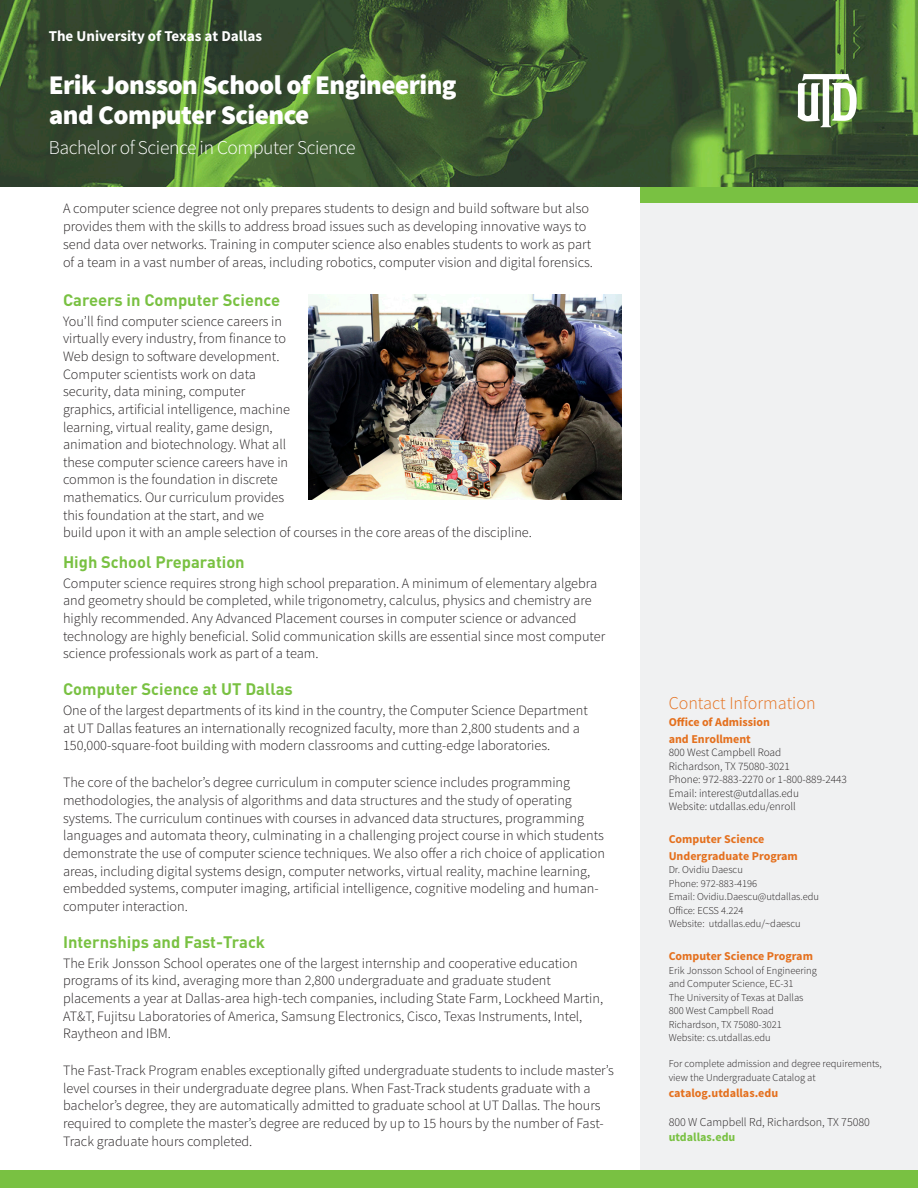
<style>
.page{position:relative;width:918px;height:1188px;background:#fff}
.page>*{position:absolute;margin:0;border:0;box-sizing:border-box;transform-origin:0 0}
.yourName{font:900 27px/30px "Source Sans Pro";letter-spacing:-.02em;color:#fff}
.yourPosition{font:300 19.5px "Source Sans Pro";letter-spacing:-.02em;color:#fff}
.t1{font:300 18px "Source Sans Pro";color:#e4701e}
.t2{font:700 16.5px "DIN Pro";color:#79c142}
.t3{font:700 15px "Source Sans Pro";color:#fff}
.t4{font:300 14.25px/17.7px "Source Sans Pro";color:#231f20}
.para{font:700 12px/16.5px "Source Sans Pro";color:#e4701e}
.t5{font:300 12px "Source Sans Pro";color:#231f20}
.t6{font:700 12px "Source Sans Pro";color:#79c142}
.para-2{font:300 11.25px/13.5px "Source Sans Pro";color:#231f20}
.para-3{font:300 10.5px/13.5px "Source Sans Pro";color:#231f20}
</style>
<div class="page">
<img style="left:0;top:0;width:918px;height:187px">
<div style="left:640px;top:201px;width:278px;height:969px;background:#f0f1f2"></div>
<div style="left:640px;top:187px;width:278px;height:15px;background:#79c142"></div>
<div style="left:0;top:1170px;width:918px;height:18px;background:#79c142"></div>
<svg style="left:798px;top:74px;width:59px;height:53px"></svg>
<img style="left:309px;top:294px;width:312px;height:206px">
<p class="t3" style="left:49px;top:27px;width:215px">The University of Texas at Dallas</p>
<p class="yourName" style="left:49px;top:71px;width:409px">Erik Jonsson School of Engineering and Computer Science</p>
<p class="yourPosition" style="left:49px;top:136px;width:308px">Bachelor of Science in Computer Science</p>
<p class="t4" style="left:63px;top:199px;width:532px">A computer science degree not only prepares students to design and build software but also provides them with the skills to address broad issues such as developing innovative ways to send data over networks. Training in computer science also enables students to work as part of a team in a vast number of areas, including robotics, computer vision and digital forensics.</p>
<p class="t2" style="left:63px;top:289px;width:219px">Careers in Computer Science</p>
<p class="t4" style="left:63px;top:312px;width:470px">You’ll find computer science careers in<br>virtually every industry, from finance to<br>Web design to software development.<br>Computer scientists work on data<br>security, data mining, computer<br>graphics, artificial intelligence, machine<br>learning, virtual reality, game design,<br>animation and biotechnology. What all<br>these computer science careers have in<br>common is the foundation in discrete<br>mathematics. Our curriculum provides<br>this foundation at the start, and we<br>build upon it with an ample selection of courses in the core areas of the discipline.</p>
<p class="t2" style="left:63px;top:551px;width:183px">High School Preparation</p>
<p class="t4" style="left:63px;top:574px;width:544px">Computer science requires strong high school preparation. A minimum of elementary algebra and geometry should be completed, while trigonometry, calculus, physics and chemistry are highly recommended. Any Advanced Placement courses in computer science or advanced technology are highly beneficial. Solid communication skills are essential since most computer science professionals work as part of a team.</p>
<p class="t2" style="left:63px;top:678px;width:231px">Computer Science at UT Dallas</p>
<p class="t4" style="left:63px;top:702px;width:526px">One of the largest departments of its kind in the country, the Computer Science Department at UT Dallas features an internationally recognized faculty, more than 2,800 students and a<br>150,000-square-foot building with modern classrooms and cutting-edge laboratories.</p>
<p class="t4" style="left:63px;top:774px;width:544px">The core of the bachelor’s degree curriculum in computer science includes programming methodologies, the analysis of algorithms and data structures and the study of operating systems. The curriculum continues with courses in advanced data structures, programming languages and automata theory, culminating in a challenging project course in which students demonstrate the use of computer science techniques. We also offer a rich choice of application areas, including digital systems design, computer networks, virtual reality, machine learning, embedded systems, computer imaging, artificial intelligence, cognitive modeling and human&shy;computer interaction.</p>
<p class="t2" style="left:63px;top:931px;width:204px">Internships and Fast-Track</p>
<p class="t4" style="left:63px;top:954px;width:542px">The Erik Jonsson School operates one of the largest internship and cooperative education programs of its kind, averaging more than 2,800 undergraduate and graduate student placements a year at Dallas-area high-tech companies, including State Farm, Lockheed Martin, AT&amp;T, Fujitsu Laboratories of America, Samsung Electronics, Cisco, Texas Instruments, Intel, Raytheon and IBM.</p>
<p class="t4" style="left:63px;top:1062px;width:552px">The Fast-Track Program enables exceptionally gifted undergraduate students to include master’s level courses in their undergraduate degree plans. When Fast-Track students graduate with a bachelor’s degree, they are automatically admitted to graduate school at UT Dallas. The hours required to complete the master’s degree are reduced by up to 15 hours by the number of Fast-Track graduate hours completed.</p>
<p class="t1" style="left:669px;top:692px;width:148px">Contact Information</p>
<p class="para" style="left:669px;top:714px;width:103px">Office of Admission and Enrollment</p>
<p class="para-2" style="left:669px;top:746px;width:180px">800 West Campbell Road<br>Richardson, TX 75080-3021<br>Phone: 972-883-2270 or 1-800-889-2443<br>Email: interest@utdallas.edu<br>Website: utdallas.edu/enroll</p>
<p class="para" style="left:669px;top:831px;width:131px">Computer Science<br>Undergraduate Program</p>
<p class="para-3" style="left:669px;top:863px;width:90px">Dr. Ovidiu Daescu<br>Phone: 972-883-4196</p>
<p class="para-3" style="left:669px;top:890px;width:152px">Email: Ovidiu.Daescu@utdallas.edu<br>Office: ECSS 4.224<br>Website: utdallas.edu/~daescu</p>
<p class="para" style="left:669px;top:948px;width:146px">Computer Science Program</p>
<p class="para-3" style="left:669px;top:963px;width:150px">Erik Jonsson School of Engineering and Computer Science, EC-31<br>The University of Texas at Dallas<br>800 West Campbell Road<br>Richardson, TX 75080-3021<br>Website: cs.utdallas.edu</p>
<p class="para-3" style="left:669px;top:1057px;width:215px">For complete admission and degree requirements, view the Undergraduate Catalog at</p>
<p class="para" style="left:669px;top:1086px;width:111px">catalog.utdallas.edu</p>
<p class="t5" style="left:669px;top:1115px;width:203px">800 W Campbell Rd, Richardson, TX 75080</p>
<p class="t6" style="left:669px;top:1130px;width:68px">utdallas.edu</p>
</div>
